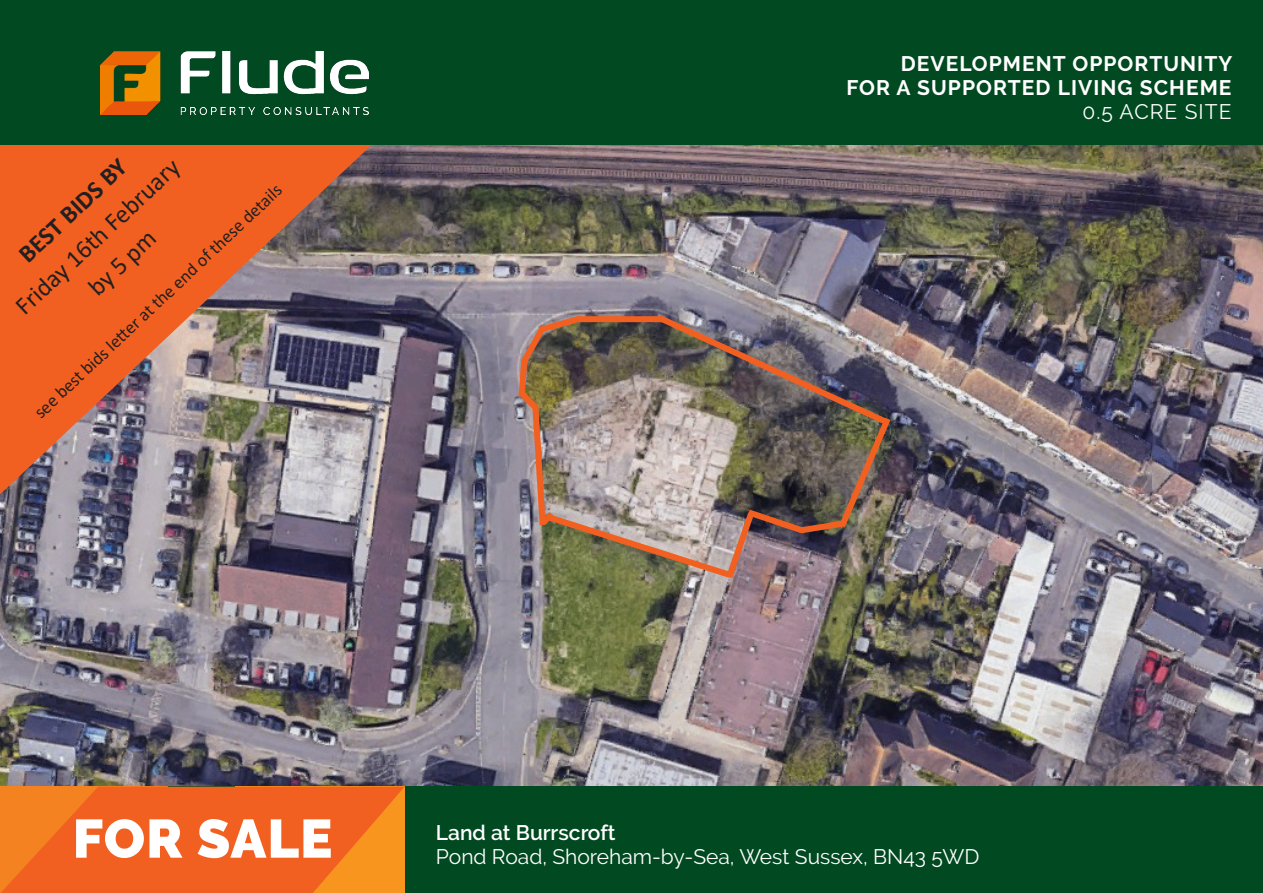
<style>
.page{position:relative;width:1263px;height:893px;background:#fff}
.page>*{position:absolute;margin:0;border:0;box-sizing:border-box;transform-origin:0 0}
.t1{font:900 54px "Raleway";letter-spacing:.02em;color:#fff}
.t2{font:25.5px "Calibri";color:#231f20}
.t3{font:700 25.5px "Calibri";color:#231f20}
.Flude_-_Main_Header{font:700 21px "Raleway";letter-spacing:.05em;color:#fff}
.Flude_-_Main_Header-2{font:21px "Raleway";color:#fff}
.t4{font:600 21px "Raleway";color:#fff}
.Flude_-_Main_Header-3{font:21px "Raleway";letter-spacing:.05em;color:#fff}
.t5{font:18px "Calibri";color:#231f20}
</style>
<div class="page">
<img style="left:0;top:145px;width:1263px;height:642px">
<div style="left:0;top:787px;width:1263px;height:106px;background:#004921"></div>
<svg style="left:1px;top:787px;width:404px;height:106px;background:#f26a20"></svg>
<img style="left:0;top:145px;width:436px;height:349px">
<img style="left:512px;top:311px;width:384px;height:274px">
<div style="left:0;top:0;width:1263px;height:145px;background:#004921"></div>
<img style="left:100px;top:52px;width:268px;height:62px">
<p class="t3" style="left:10px;top:244px;width:140px;rotate:-43deg">BEST BIDS BY</p>
<p class="t2" style="left:7px;top:297px;width:216px;rotate:-43deg">Friday 16th February</p>
<p class="t5" style="left:28px;top:405px;width:334px;rotate:-43deg">see best bids lett er at the end of these details</p>
<p class="t2" style="left:80px;top:278px;width:85px;rotate:-43deg">by 5 pm</p>
<p class="Flude_-_Main_Header" style="left:901px;top:52px;width:333px">DEVELOPMENT OPPORTUNITY</p>
<p class="Flude_-_Main_Header" style="left:846px;top:76px;width:387px">FOR A SUPPORTED LIVING SCHEME</p>
<p class="Flude_-_Main_Header-3" style="left:1082px;top:100px;width:151px">0.5 ACRE SITE</p>
<p class="t1" style="left:73px;top:807px;width:261px">FOR SALE</p>
<p class="t4" style="left:436px;top:820px;width:181px">Land at Burrscroft</p>
<p class="Flude_-_Main_Header-2" style="left:436px;top:844px;width:545px">Pond Road, Shoreham-by-Sea, West Sussex, BN43 5WD</p>
</div>
